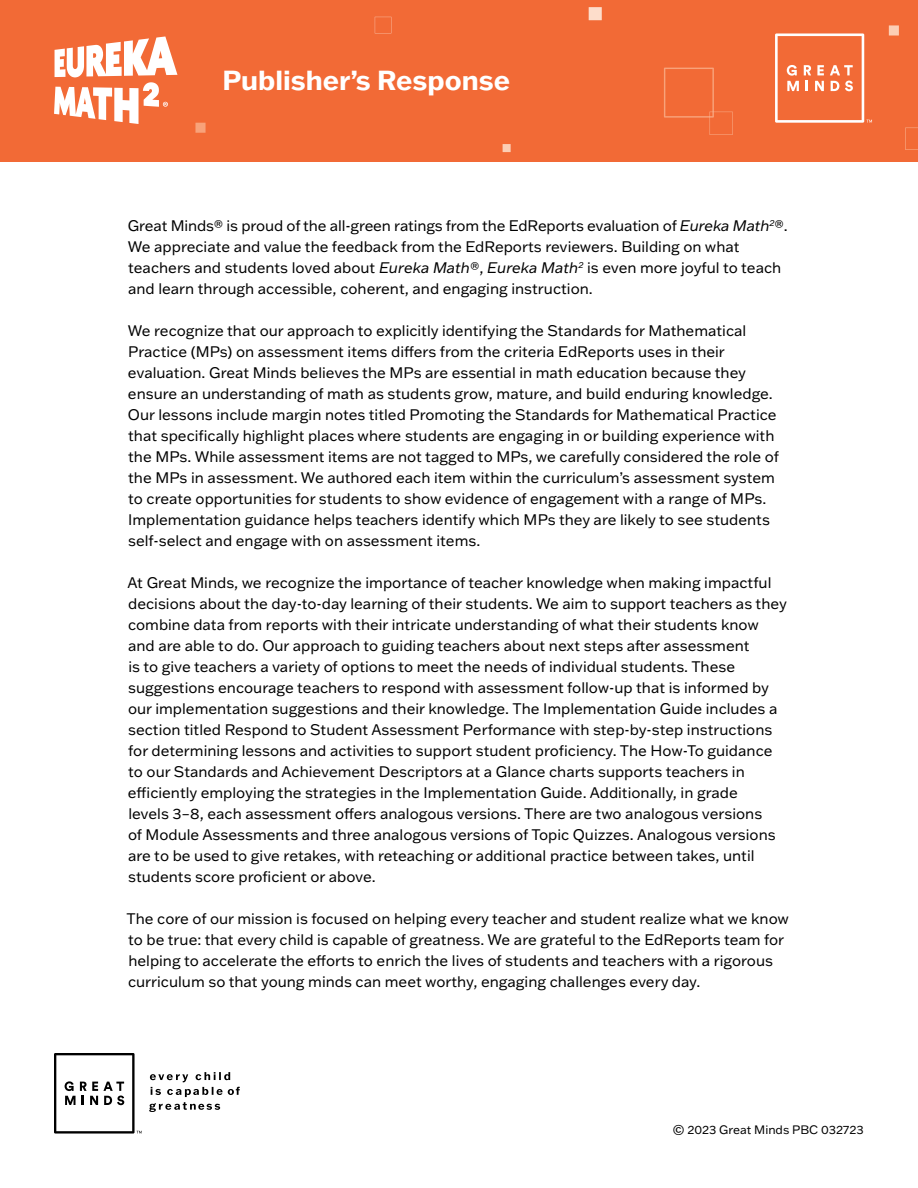
<style>
.page{position:relative;width:918px;height:1188px;background:#fff}
.page>*{position:absolute;margin:0;border:0;box-sizing:border-box;transform-origin:0 0}
.t1{font:700 27px "Franklin Gothic ATF";color:#fff}
.t2{font:15px/21px "Franklin Gothic ATF";color:#000}
.t3{font:12px "Franklin Gothic ATF";color:#000}
.s1{font-style:italic}
</style>
<div class="page">
<div style="left:0;top:0;width:918px;height:162px;background:#f26a36"></div>
<svg style="left:54px;top:36px;width:123px;height:88px"></svg>
<svg style="left:664px;top:68px;width:69px;height:67px"></svg>
<div style="left:589px;top:7px;width:13px;height:13px;background:#fdddcb"></div>
<div style="left:889px;top:25px;width:10px;height:11px;background:#fcceb5"></div>
<svg style="left:905px;top:127px;width:13px;height:23px"></svg>
<div style="left:195px;top:123px;width:11px;height:10px;background:#f8a27a"></div>
<div style="left:503px;top:144px;width:8px;height:8px;background:#fcceb5"></div>
<svg style="left:375px;top:17px;width:16px;height:16px"></svg>
<svg style="left:775px;top:33px;width:97px;height:90px"></svg>
<svg style="left:149px;top:1072px;width:91px;height:40px"></svg>
<svg style="left:54px;top:1053px;width:88px;height:81px"></svg>
<h1 class="t1" style="left:222px;top:62px;width:289px">Publisher’s Response</h1>
<p class="t2" style="left:128px;top:215px;width:661px">Great Minds® is proud of the all-green ratings from the EdReports evaluation of <span class="s1">Eureka Math</span><sup>2</sup>®.<br>We appreciate and value the feedback from the EdReports reviewers. Building on what teachers and students loved about <span class="s1">Eureka Math</span>®, <span class="s1">Eureka Math</span><sup>2</sup> is even more joyful to teach and learn through accessible, coherent, and engaging instruction.</p>
<p class="t2" style="left:128px;top:320px;width:653px">We recognize that our approach to explicitly identifying the Standards for Mathematical Practice (MPs) on assessment items differs from the criteria EdReports uses in their evaluation. Great Minds believes the MPs are essential in math education because they ensure an understanding of math as students grow, mature, and build enduring knowledge.<br>Our lessons include margin notes titled Promoting the Standards for Mathematical Practice that specifically highlight places where students are engaging in or building experience with the MPs. While assessment items are not tagged to MPs, we carefully considered the role of the MPs in assessment. We authored each item within the curriculum’s assessment system to create opportunities for students to show evidence of engagement with a range of MPs.<br>Implementation guidance helps teachers identify which MPs they are likely to see students self-select and engage with on assessment items.</p>
<p class="t2" style="left:127px;top:572px;width:661px">At Great Minds, we recognize the importance of teacher knowledge when making impactful decisions about the day-to-day learning of their students. We aim to support teachers as they combine data from reports with their intricate understanding of what their students know and are able to do. Our approach to guiding teachers about next steps after assessment<br>is to give teachers a variety of options to meet the needs of individual students. These suggestions encourage teachers to respond with assessment follow-up that is informed by our implementation suggestions and their knowledge. The Implementation Guide includes a section titled Respond to Student Assessment Performance with step-by-step instructions for determining lessons and activities to support student proficiency. The How-To guidance to our Standards and Achievement Descriptors at a Glance charts supports teachers in efficiently employing the strategies in the Implementation Guide. Additionally, in grade<br>levels 3–8, each assessment offers analogous versions. There are two analogous versions<br>of Module Assessments and three analogous versions of Topic Quizzes. Analogous versions are to be used to give retakes, with reteaching or additional practice between takes, until students score proficient or above.</p>
<p class="t2" style="left:127px;top:908px;width:664px">The core of our mission is focused on helping every teacher and student realize what we know to be true: that every child is capable of greatness. We are grateful to the EdReports team for helping to accelerate the efforts to enrich the lives of students and teachers with a rigorous curriculum so that young minds can meet worthy, engaging challenges every day.</p>
<p class="t3" style="left:673px;top:1121px;width:192px">© 2023 Great Minds PBC 032723</p>
</div>
